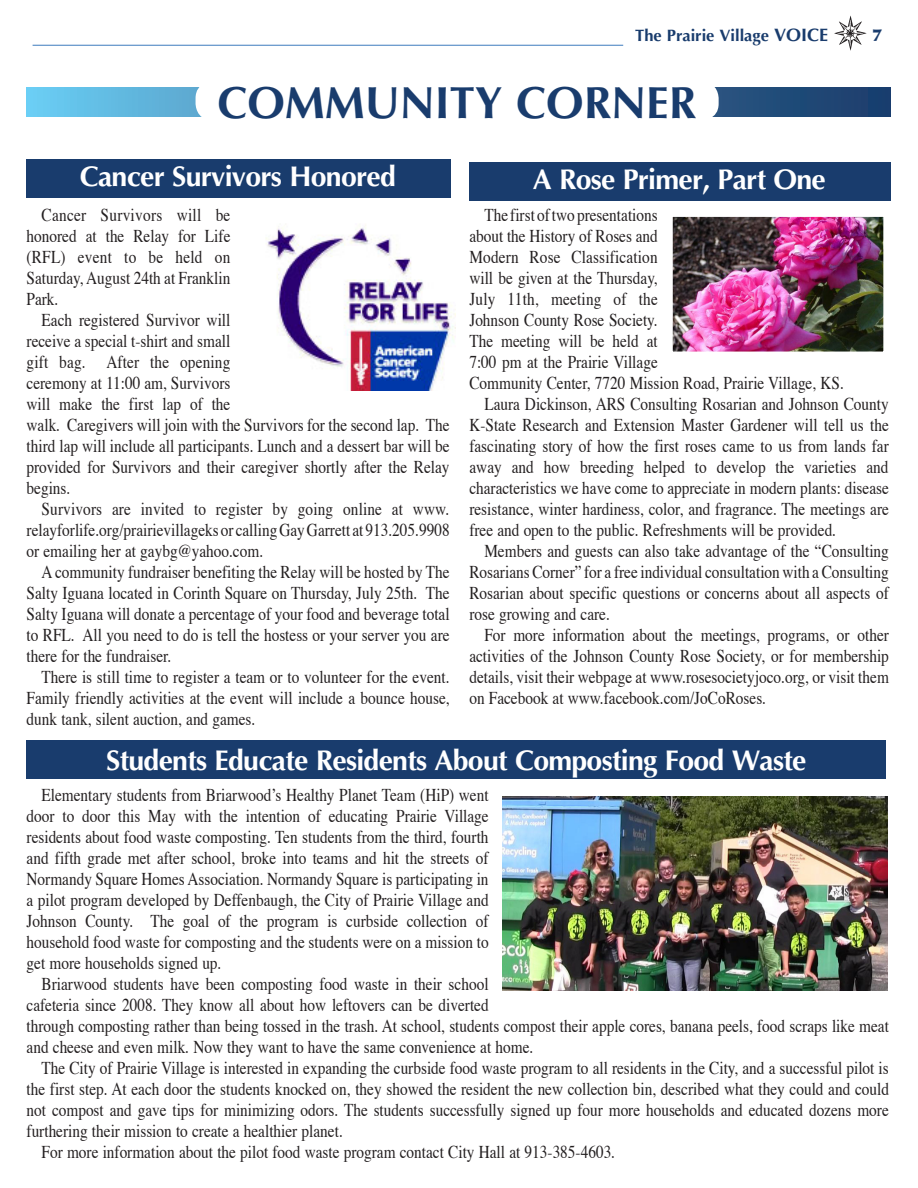
<style>
.page{position:relative;width:918px;height:1188px;background:#fff}
.page>*{position:absolute;margin:0;border:0;box-sizing:border-box;transform-origin:0 0}
.t1{font:700 45px "Optima";color:#193c6d}
.t2{font:700 28.5px "Optima";letter-spacing:-.025em;color:#fff}
.t3{font:18px/21px "Times";color:#231f20;text-align:justify;scale:.85 1}
.t4{font:700 16.5px "Optima";color:#193c6d}
.t5{font:900 16.5px "Optima";color:#193c6d}
.s1{font-size:18px}
</style>
<div class="page">
<svg style="left:27px;top:87px;width:864px;height:29px;background:#4181ab"></svg>
<div style="left:196px;top:82px;width:523px;height:38px;background:#fff;border-radius:16px"></div>
<div style="left:27px;top:160px;width:424px;height:38px;background:#193c6d"></div>
<div style="left:469px;top:162px;width:422px;height:38px;background:#193c6d"></div>
<img style="left:266px;top:225px;width:190px;height:166px">
<img style="left:834px;top:15px;width:33px;height:36px">
<hr style="left:33px;top:45px;width:590px;height:1px;background:#3c7bbd">
<div style="left:27px;top:740px;width:859px;height:38px;background:#193c6d"></div>
<img style="left:502px;top:797px;width:386px;height:194px">
<img style="left:674px;top:218px;width:208px;height:133px">
<p class="t4" style="left:635px;top:26px;width:194px">The Prairie Village <span class="s1">VOICE</span></p>
<p class="t5" style="left:872px;top:25px;width:11px">7</p>
<p class="t1" style="left:217px;top:76px;width:480px">COMMUNITY CORNER</p>
<p class="t2" style="left:80px;top:160px;width:318px">Cancer Survivors Honored</p>
<p class="t3" style="left:27px;top:205px;width:241px;text-indent:15px">Cancer Survivors will be honored at the Relay for Life (RFL) event to be held on Saturday, August 24th at Franklin Park.</p>
<p class="t3" style="left:27px;top:310px;width:499px;text-align:left;text-indent:15px">Each registered Survivor will<br>receive a special t-shirt and small<br>gift bag. After the opening<br>ceremony at 11:00 am, Survivors<br>will make the first lap of the<br>walk. Caregivers will join with the Survivors for the second lap. The third lap will include all participants. Lunch and a dessert bar will be provided for Survivors and their caregiver shortly after the Relay begins.</p>
<p class="t3" style="left:27px;top:499px;width:499px;text-indent:15px">Survivors are invited to register by going online at www. relayforlife.org/prairievillageks or calling Gay Garrett at 913.205.9908 or emailing her at gaybg@yahoo.com.</p>
<p class="t3" style="left:27px;top:562px;width:499px;text-indent:15px">A community fundraiser benefiting the Relay will be hosted by The Salty Iguana located in Corinth Square on Thursday, July 25th. The Salty Iguana will donate a percentage of your food and beverage total to RFL. All you need to do is tell the hostess or your server you are there for the fundraiser.</p>
<p class="t3" style="left:27px;top:667px;width:499px;text-indent:15px">There is still time to register a team or to volunteer for the event.<br>Family friendly activities at the event will include a bounce house, dunk tank, silent auction, and games.</p>
<p class="t2" style="left:533px;top:162px;width:295px">A Rose Primer, Part One</p>
<p class="t3" style="left:469px;top:205px;width:442px;text-align:left;text-indent:15px">The first of two presentations<br>about the History of Roses and<br>Modern Rose Classification<br>will be given at the Thursday,<br>July 11th, meeting of the<br>Johnson County Rose Society.<br>The meeting will be held at<br>7:00 pm at the Prairie Village<br>Community Center, 7720 Mission Road, Prairie Village, KS.</p>
<p class="t3" style="left:469px;top:394px;width:495px;text-indent:15px">Laura Dickinson, ARS Consulting Rosarian and Johnson County K-State Research and Extension Master Gardener will tell us the fascinating story of how the first roses came to us from lands far away and how breeding helped to develop the varieties and characteristics we have come to appreciate in modern plants: disease resistance, winter hardiness, color, and fragrance. The meetings are free and open to the public. Refreshments will be provided.</p>
<p class="t3" style="left:469px;top:541px;width:495px;text-indent:15px">Members and guests can also take advantage of the “Consulting Rosarians Corner” for a free individual consultation with a Consulting Rosarian about specific questions or concerns about all aspects of rose growing and care.</p>
<p class="t3" style="left:469px;top:625px;width:495px;text-indent:15px">For more information about the meetings, programs, or other activities of the Johnson County Rose Society, or for membership details, visit their webpage at www.rosesocietyjoco.org, or visit them on Facebook at www.facebook.com/JoCoRoses.</p>
<p class="t2" style="left:106px;top:743px;width:702px">Students Educate Residents About Composting Food Waste</p>
<p class="t3" style="left:27px;top:786px;width:545px;text-indent:15px">Elementary students from Briarwood’s Healthy Planet Team (HiP) went door to door this May with the intention of educating Prairie Village residents about food waste composting. Ten students from the third, fourth and fifth grade met after school, broke into teams and hit the streets of Normandy Square Homes Association. Normandy Square is participating in a pilot program developed by Deffenbaugh, the City of Prairie Village and Johnson County. The goal of the program is curbside collection of household food waste for composting and the students were on a mission to get more households signed up.</p>
<p class="t3" style="left:27px;top:975px;width:1016px;text-align:left;text-indent:15px">Briarwood students have been composting food waste in their school<br>cafeteria since 2008. They know all about how leftovers can be diverted<br>through composting rather than being tossed in the trash. At school, students compost their apple cores, banana peels, food scraps like meat and cheese and even milk. Now they want to have the same convenience at home.</p>
<p class="t3" style="left:27px;top:1059px;width:1016px;text-indent:15px">The City of Prairie Village is interested in expanding the curbside food waste program to all residents in the City, and a successful pilot is the first step. At each door the students knocked on, they showed the resident the new collection bin, described what they could and could not compost and gave tips for minimizing odors. The students successfully signed up four more households and educated dozens more furthering their mission to create a healthier planet.</p>
<p class="t3" style="left:42px;top:1143px;width:676px">For more information about the pilot food waste program contact City Hall at 913-385-4603.</p>
</div>
